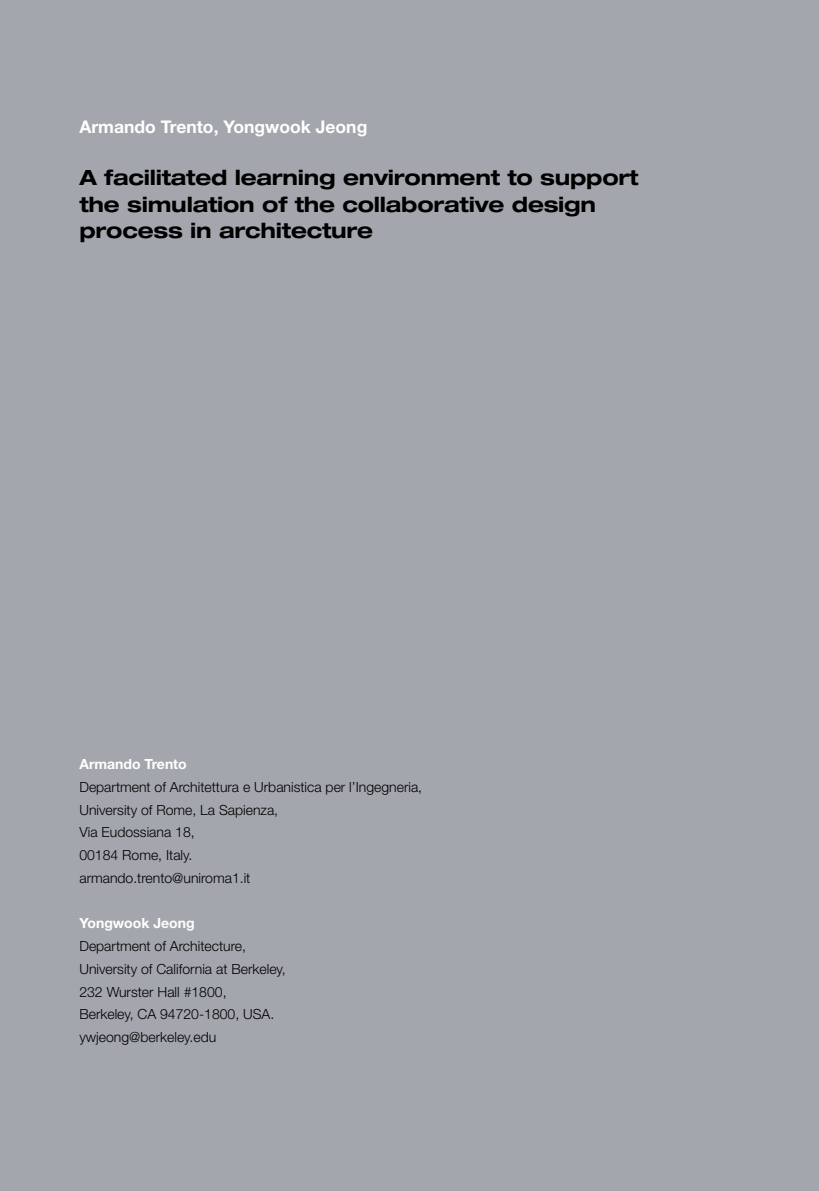
<style>
.page{position:relative;width:819px;height:1191px;background:#a3a6ac}
.page>*{position:absolute;margin:0;border:0;box-sizing:border-box;transform-origin:0 0}
.t1{font:700 expanded 21px/26.2px "Helvetica Neue";letter-spacing:-.01em;color:#000}
.t2{font:700 17.5px "Helvetica Neue";color:#fff}
.t3{font:300 14px/22.8px "Helvetica Neue";color:#000}
.t4{font:700 14px "Helvetica Neue";color:#fff}
</style>
<div class="page">
<p class="t2" style="left:79px;top:116px;width:289px">Armando Trento, Yongwook Jeong</p>
<h1 class="t1" style="left:79px;top:164px;width:560px">A facilitated learning environment to support the simulation of the collaborative design process in architecture</h1>
<p class="t4" style="left:79px;top:755px;width:109px">Armando Trento</p>
<p class="t3" style="left:79px;top:775px;width:344px">Department of Architettura e Urbanistica per l’Ingegneria,<br>University of Rome, La Sapienza,<br>Via Eudossiana 18,<br>00184 Rome, Italy.<br>armando.trento@uniroma1.it</p>
<p class="t4" style="left:79px;top:914px;width:117px">Yongwook Jeong</p>
<p class="t3" style="left:79px;top:934px;width:208px">Department of Architecture,<br>University of California at Berkeley,<br>232 Wurster Hall #1800,<br>Berkeley, CA 94720-1800, USA. ywjeong@berkeley.edu</p>
</div>
